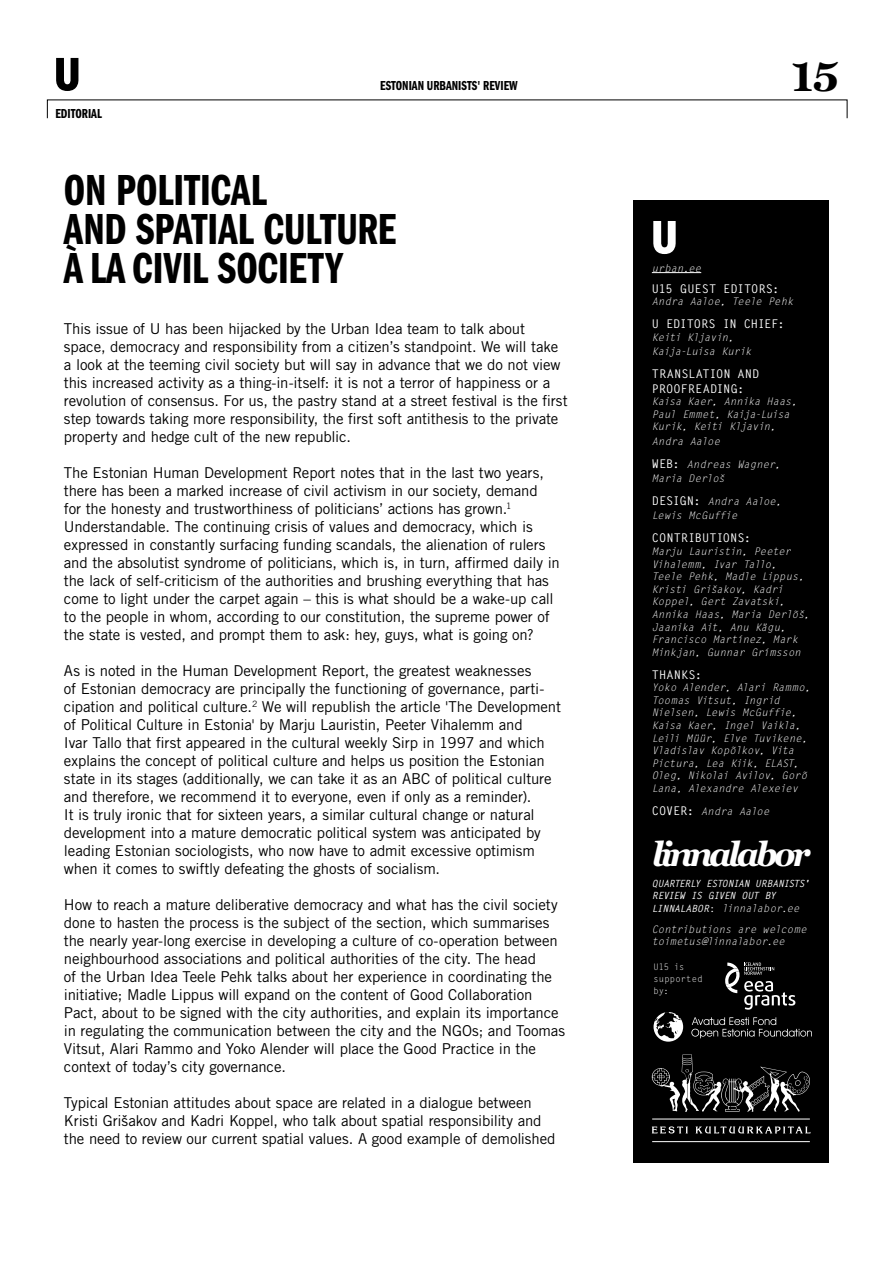
<style>
.page{position:relative;width:893px;height:1263px;background:#fff}
.page>*{position:absolute;margin:0;border:0;box-sizing:border-box;transform-origin:0 0}
.t1{font:700 46.5px "Miller Text";color:#000}
.t2{font:45px/39px "ITC Franklin Gothic Std Dm Cp";color:#000}
.t3{font:italic 700 33.75px "Georgia";letter-spacing:-.1em;color:#fff}
.t4{font:15px/18px "Trade Gothic LT Std";letter-spacing:-.01em;color:#000}
.t5{font:13.5px "ITC Franklin Gothic Std Dm Cp";color:#000}
.t6{font:700 12px/14.4px "Letter Gothic Std";color:#fff}
.t7{font:700 12px "Letter Gothic Std";letter-spacing:-.02em;color:#fff}
.t8{font:italic 10.5px/12.6px "Letter Gothic Std";letter-spacing:-.025em;color:#fff}
.t9{font:italic 10.5px/21.1px "Letter Gothic Std";letter-spacing:-.005em;color:#fff}
.t10{font:italic 10.5px/14.4px "Letter Gothic Std";letter-spacing:-.045em;color:#fff}
.t11{font:italic 10.5px/23px "Letter Gothic Std";color:#fff}
.t12{font:italic 700 9.9px/11.9px "Letter Gothic Std";letter-spacing:-.055em;color:#fff}
.t13{font:9px/12px "Letter Gothic Std";letter-spacing:.01em;color:#fff}
.s1{font-weight:700;font-style:normal;font-size:12px}
.s2{font-weight:700;font-size:9.9px}
.s3{font-style:normal}
</style>
<div class="page">
<svg style="left:56px;top:58px;width:23px;height:33px"></svg>
<div style="left:633px;top:200px;width:196px;height:962px;background:#000"></div>
<svg style="left:653px;top:221px;width:23px;height:33px"></svg>
<svg style="left:652px;top:1126px;width:158px;height:7px"></svg>
<hr style="left:652px;top:1119px;width:158px;height:1px;background:#fff">
<hr style="left:652px;top:1141px;width:158px;height:1px;background:#fff">
<svg style="left:652px;top:1054px;width:158px;height:58px"></svg>
<svg style="left:653px;top:1012px;width:30px;height:30px"></svg>
<svg style="left:691px;top:1017px;width:121px;height:21px"></svg>
<svg style="left:725px;top:962px;width:70px;height:48px"></svg>
<hr style="left:652px;top:272px;width:49px;height:1px;background:#fff">
<p class="t5" style="left:55px;top:106px;width:48px">EDITORIAL</p>
<p class="t5" style="left:380px;top:78px;width:139px">ESTONIAN URBANISTS' REVIEW</p>
<h2 class="t2" style="left:64px;top:172px;width:334px">ON POLITICAL<br>AND SPATIAL CULTURE<br>À LA CIVIL SOCIETY</h2>
<p class="t4" style="left:64px;top:320px;width:505px">This issue of U has been hijacked by the Urban Idea team to talk about space, democracy and responsibility from a citizen’s standpoint. We will take a look at the teeming civil society but will say in advance that we do not view this increased activity as a thing-in-itself: it is not a terror of happiness or a revolution of consensus. For us, the pastry stand at a street festival is the first step towards taking more responsibility, the first soft antithesis to the private property and hedge cult of the new republic.</p>
<p class="t4" style="left:64px;top:464px;width:497px">The Estonian Human Development Report notes that in the last two years, there has been a marked increase of civil activism in our society, demand<br>for the honesty and trustworthiness of politicians’ actions has grown.<sup>1<br></sup>Understandable. The continuing crisis of values and democracy, which is expressed in constantly surfacing funding scandals, the alienation of rulers and the absolutist syndrome of politicians, which is, in turn, affirmed daily in the lack of self-criticism of the authorities and brushing everything that has come to light under the carpet again – this is what should be a wake-up call to the people in whom, according to our constitution, the supreme power of the state is vested, and prompt them to ask: hey, guys, what is going on?</p>
<p class="t4" style="left:64px;top:662px;width:498px">As is noted in the Human Development Report, the greatest weaknesses<br>of Estonian democracy are principally the functioning of governance, parti&shy;cipation and political culture.<sup>2</sup> We will republish the article 'The Development of Political Culture in Estonia' by Marju Lauristin, Peeter Vihalemm and<br>Ivar Tallo that first appeared in the cultural weekly Sirp in 1997 and which explains the concept of political culture and helps us position the Estonian state in its stages (additionally, we can take it as an ABC of political culture and therefore, we recommend it to everyone, even if only as a reminder).<br>It is truly ironic that for sixteen years, a similar cultural change or natural development into a mature democratic political system was anticipated by leading Estonian sociologists, who now have to admit excessive optimism when it comes to swiftly defeating the ghosts of socialism.</p>
<p class="t4" style="left:64px;top:896px;width:503px">How to reach a mature deliberative democracy and what has the civil society done to hasten the process is the subject of the section, which summarises the nearly year-long exercise in developing a culture of co-operation between neighbourhood associations and political authorities of the city. The head<br>of the Urban Idea Teele Pehk talks about her experience in coordinating the initiative; Madle Lippus will expand on the content of Good Collaboration Pact, about to be signed with the city authorities, and explain its importance in regulating the communication between the city and the NGOs; and Toomas Vitsut, Alari Rammo and Yoko Alender will place the Good Practice in the context of today’s city governance.</p>
<p class="t4" style="left:64px;top:1094px;width:493px">Typical Estonian attitudes about space are related in a dialogue between<br>Kristi Grišakov and Kadri Koppel, who talk about spatial responsibility and the need to review our current spatial values. A good example of demolished</p>
<p class="t8" style="left:652px;top:262px;width:51px">urban.ee</p>
<h1 class="t1" style="left:792px;top:47px;width:49px">15</h1>
<p class="t6" style="left:652px;top:281px;width:129px">U15 GUEST EDITORS:</p>
<p class="t9" style="left:652px;top:291px;width:143px">Andra Aaloe, Teele Pehk</p>
<p class="t7" style="left:652px;top:317px;width:134px">U EDITORS IN CHIEF:</p>
<p class="t10" style="left:652px;top:330px;width:101px">Keiti Kljavin,<br>Kaija-Luisa Kurik</p>
<p class="t6" style="left:652px;top:367px;width:109px">TRANSLATION AND<br>PROOFREADING:</p>
<p class="t8" style="left:652px;top:395px;width:147px">Kaisa Kaer, Annika Haas,<br>Paul Emmet, Kaija-Luisa<br>Kurik, Keiti Kljavin,</p>
<p class="t11" style="left:652px;top:430px;width:130px">Andra Aaloe<br><span class="s1">WEB:</span> Andreas Wagner,</p>
<p class="t8" style="left:652px;top:467px;width:131px;line-height:23px">Maria Derloš<br><span class="s1">DESIGN:</span> Andra Aaloe,</p>
<p class="t8" style="left:652px;top:510px;width:87px">Lewis McGuffie</p>
<p class="t6" style="left:652px;top:531px;width:101px">CONTRIBUTIONS:</p>
<p class="t8" style="left:652px;top:545px;width:159px">Marju Lauristin, Peeter<br>Vihalemm, Ivar Tallo,<br>Teele Pehk, Madle Lippus,<br>Kristi Grišakov, Kadri<br>Koppel, Gert Zavatski,<br>Annika Haas, Maria Derlõš,<br>Jaanika Ait, Anu Kägu,<br>Francisco Martínez, Mark<br>Minkjan, Gunnar Grímsson</p>
<p class="t6" style="left:652px;top:667px;width:52px">THANKS:</p>
<p class="t8" style="left:652px;top:681px;width:160px">Yoko Alender, Alari Rammo,<br>Toomas Vitsut, Ingrid<br>Nielsen, Lewis McGuffie,<br>Kaisa Kaer, Ingel Vaikla,<br>Leili Müür, Elve Tuvikene,<br>Vladislav Kopõlkov, Vita<br>Pictura, Lea Kiik, ELAST,<br>Oleg, Nikolai Avilov, Gorõ<br>Lana, Alexandre Alexeiev</p>
<p class="t9" style="left:652px;top:801px;width:119px"><span class="s1">COVER:</span> Andra Aaloe</p>
<h3 class="t3" style="left:652px;top:832px;width:160px">linnalabor</h3>
<p class="t12" style="left:652px;top:878px;width:159px">QUARTERLY ESTONIAN URBANISTS'<br>REVIEW IS GIVEN OUT BY</p>
<p class="t9" style="left:652px;top:898px;width:156px"><span class="s2">LINNALABOR</span><span class="s3">:</span> linnalabor.ee<br>Contributions are welcome</p>
<p class="t8" style="left:652px;top:936px;width:135px">toimetus@linnalabor.ee</p>
<p class="t13" style="left:653px;top:961px;width:51px">U15 is supported by:</p>
</div>
